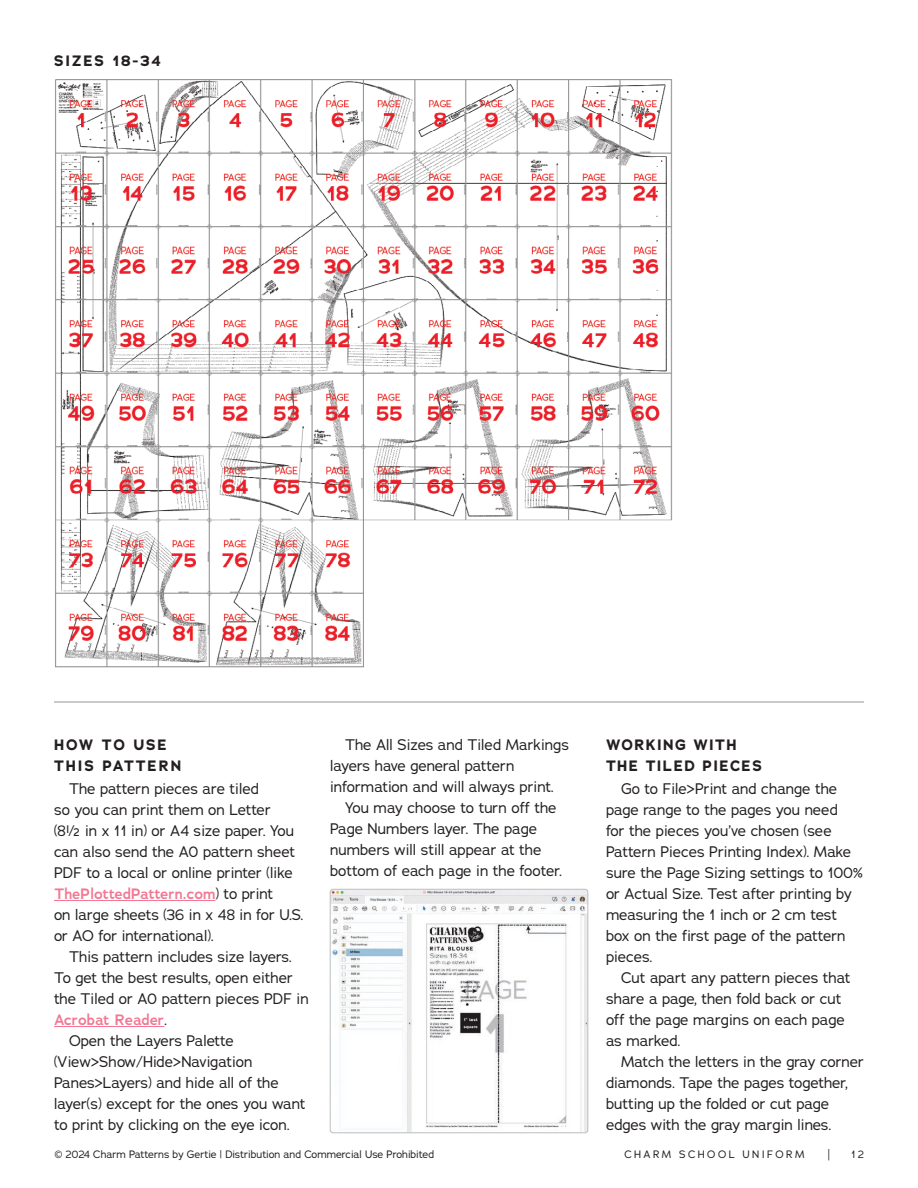
<style>
.page{position:relative;width:918px;height:1188px;background:#fff}
.page>*{position:absolute;margin:0;border:0;box-sizing:border-box;transform-origin:0 0}
.Body_indented{font:15px/21px "Adrianna";color:#231f20}
.Body_subhead_1{font:700 15px/21px "Adrianna";letter-spacing:.13em;color:#231f20}
.Body_subhead_1-2{font:700 15px/21px "Adrianna";letter-spacing:.095em;color:#231f20}
.t1{font:14.7px "Adrianna";color:#231f20;scale:.71 1}
.t2{font:10.5px "Adrianna";color:#231f20}
.t3{font:10.5px "Adrianna";letter-spacing:.23em;color:#231f20}
.s1{font-weight:600;color:#f27794}
</style>
<div class="page">
<img style="left:55px;top:79px;width:618px;height:588px">
<hr style="left:54px;top:900px;width:161px;height:1px;background:#f27794">
<hr style="left:54px;top:1026px;width:110px;height:1px;background:#f27794">
<img style="left:332px;top:891px;width:256px;height:242px">
<div style="left:330px;top:889px;width:258px;height:244px;border:1px solid #bcbec0;border-radius:3px"></div>
<hr style="left:54px;top:702px;width:810px;height:1px;background:#949698">
<p class="Body_subhead_1" style="left:54px;top:50px;width:108px">SIZES 18-34</p>
<p class="Body_subhead_1" style="left:54px;top:734px;width:129px">HOW TO USE<br>THIS PATTERN</p>
<p class="Body_indented" style="left:54px;top:778px;width:251px;text-indent:15px">The pattern pieces are tiled<br>so you can print them on Letter<br>(8½ in x 11 in) or A4 size paper. You can also send the A0 pattern sheet<br>PDF to a local or online printer (like<br><span class="s1">ThePlottedPattern.com</span>) to print<br>on large sheets (36 in x 48 in for U.S. or AO for international).</p>
<p class="Body_indented" style="left:54px;top:946px;width:256px;text-indent:15px">This pattern includes size layers.<br>To get the best results, open either the Tiled or A0 pattern pieces PDF in<br><span class="s1">Acrobat Reader</span>.</p>
<p class="Body_indented" style="left:54px;top:1030px;width:253px;text-indent:15px">Open the Layers Palette (View&gt;Show/Hide&gt;Navigation<br>Panes&gt;Layers) and hide all of the layer(s) except for the ones you want to print by clicking on the eye icon.</p>
<p class="Body_indented" style="left:330px;top:734px;width:241px;text-indent:15px">The All Sizes and Tiled Markings layers have general pattern information and will always print.</p>
<p class="Body_indented" style="left:330px;top:797px;width:234px;text-indent:15px">You may choose to turn off the<br>Page Numbers layer. The page numbers will still appear at the bottom of each page in the footer.</p>
<p class="Body_subhead_1-2" style="left:606px;top:734px;width:157px">WORKING WITH<br>THE TILED PIECES</p>
<p class="Body_indented" style="left:606px;top:778px;width:259px;text-indent:15px">Go to File&gt;Print and change the page range to the pages you need<br>for the pieces you’ve chosen (see<br>Pattern Pieces Printing Index). Make sure the Page Sizing settings to 100% or Actual Size. Test after printing by measuring the 1 inch or 2 cm test box on the first page of the pattern pieces.</p>
<p class="Body_indented" style="left:606px;top:967px;width:246px;text-indent:15px">Cut apart any pattern pieces that share a page, then fold back or cut off the page margins on each page as marked.</p>
<p class="Body_indented" style="left:606px;top:1051px;width:260px;text-indent:15px">Match the letters in the gray corner diamonds. Tape the pages together, butting up the folded or cut page edges with the gray margin lines.</p>
<p class="t2" style="left:55px;top:1148px;width:381px">© 2024 Charm Patterns by Gertie | Distribution and Commercial Use Prohibited</p>
<p class="t3" style="left:624px;top:1148px;width:182px">CHARM SCHOOL UNIFORM</p>
<p class="t1" style="left:828px;top:1145px;width:5px">|</p>
<p class="t2" style="left:851px;top:1148px;width:14px">12</p>
</div>
